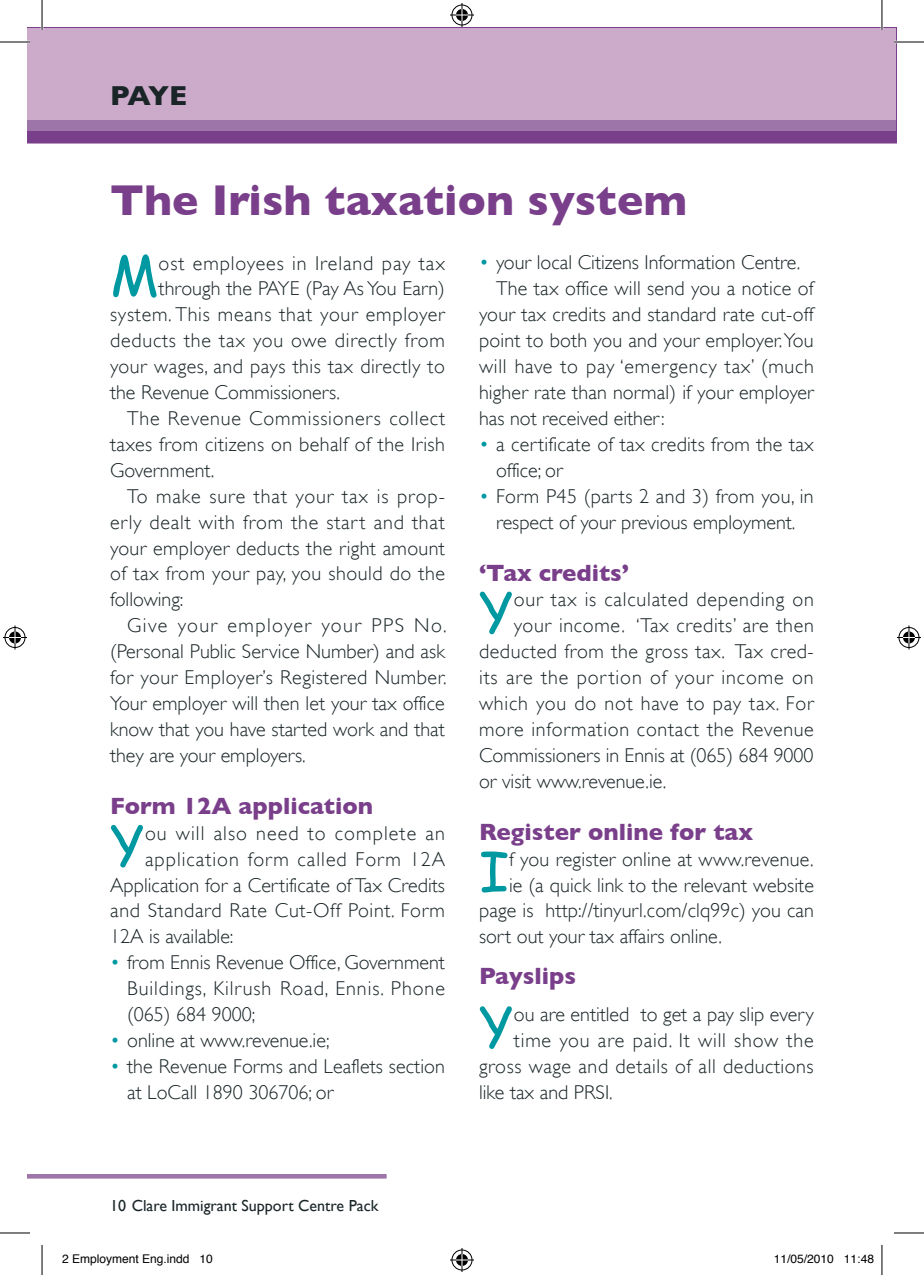
<style>
.page{position:relative;width:924px;height:1275px;background:#fff}
.page>*{position:absolute;margin:0;border:0;box-sizing:border-box;transform-origin:0 0}
.t1{font:54.8px "Comic Sans MS";color:#0098a1}
.t2{font:700 44px "Gill Sans";letter-spacing:.005em;color:#7a3f8a}
.t3{font:700 28px "Gill Sans";color:#1a2528}
.t4{font:700 24px "Gill Sans";color:#7a3f8a}
.t5{font:300 20px/25.8px "Gill Sans";letter-spacing:.015em;color:#1a2528}
.t6{font:300 20px "Gill Sans";letter-spacing:.04em;color:#1a2528}
.t7{font:300 20px "Gill Sans";letter-spacing:.035em;color:#1a2528}
.t8{font:300 20px "Gill Sans";letter-spacing:.045em;color:#1a2528}
.t9{font:300 20px "Gill Sans";letter-spacing:.05em;color:#1a2528}
.t10{font:300 20px "Gill Sans";letter-spacing:.07em;color:#1a2528}
.t11{font:300 20px "Gill Sans";letter-spacing:.055em;color:#1a2528}
.t12{font:16px "Gill Sans";color:#1a2528}
.t13{font:12px "Helvetica";color:#000}
.s1{color:#0098a1}
</style>
<div class="page">
<svg style="left:28px;top:131px;width:867px;height:13px;background:#7e468e"></svg>
<div style="left:28px;top:28px;width:867px;height:103px;background:#9d75a9"></div>
<div style="left:28px;top:28px;width:867px;height:91px;background:#ccaaca"></div>
<hr style="left:28px;top:1174px;width:358px;height:4px;background:#9d75a9">
<hr style="left:0;top:41px;width:30px;height:2px;background:#fff">
<hr style="left:893px;top:41px;width:30px;height:2px;background:#fff">
<hr style="left:41px;top:0;width:2px;height:30px;background:#fff">
<hr style="left:880px;top:0;width:2px;height:30px;background:#fff">
<hr style="left:0;top:42px;width:30px;height:1px;background:#000">
<hr style="left:893px;top:42px;width:30px;height:1px;background:#000">
<hr style="left:0;top:1232px;width:30px;height:1px;background:#000">
<hr style="left:893px;top:1232px;width:30px;height:1px;background:#000">
<hr style="left:42px;top:0;width:1px;height:30px;background:#000">
<hr style="left:42px;top:1245px;width:1px;height:30px;background:#000">
<hr style="left:881px;top:0;width:1px;height:30px;background:#000">
<hr style="left:881px;top:1245px;width:1px;height:30px;background:#000">
<svg style="left:450px;top:3px;width:24px;height:24px"></svg>
<svg style="left:450px;top:1248px;width:24px;height:24px"></svg>
<svg style="left:3px;top:625px;width:24px;height:24px"></svg>
<svg style="left:897px;top:625px;width:23px;height:24px"></svg>
<h3 class="t3" style="left:110px;top:79px;width:79px">PAYE</h3>
<h2 class="t2" style="left:110px;top:174px;width:578px">The Irish taxation system</h2>
<h1 class="t1" style="left:110px;top:235px;width:50px">M</h1>
<p class="t8" style="left:158px;top:251px;width:288px">ost employees in Ireland pay tax</p>
<p class="t5" style="left:158px;top:276px;width:287px">through the PAYE (Pay As You Earn)</p>
<p class="t6" style="left:110px;top:303px;width:336px">system. This means that your employer</p>
<p class="t6" style="left:110px;top:329px;width:336px">deducts the tax you owe directly from</p>
<p class="t5" style="left:110px;top:353px;width:336px">your wages, and pays this tax directly to</p>
<p class="t5" style="left:110px;top:379px;width:231px">the Revenue Commissioners.</p>
<p class="t6" style="left:127px;top:407px;width:319px">The Revenue Commissioners collect</p>
<p class="t5" style="left:110px;top:431px;width:336px">taxes from citizens on behalf of the Irish</p>
<p class="t5" style="left:110px;top:457px;width:105px">Government.</p>
<p class="t8" style="left:127px;top:484px;width:319px">To make sure that your tax is prop-</p>
<p class="t6" style="left:110px;top:510px;width:336px">erly dealt with from the start and that</p>
<p class="t5" style="left:110px;top:535px;width:336px">your employer deducts the right amount</p>
<p class="t5" style="left:110px;top:561px;width:336px">of tax from your pay, you should do the</p>
<p class="t5" style="left:110px;top:587px;width:75px">following:</p>
<p class="t10" style="left:127px;top:614px;width:321px">Give your employer your PPS No.</p>
<p class="t5" style="left:110px;top:638px;width:336px">(Personal Public Service Number) and ask</p>
<p class="t5" style="left:110px;top:664px;width:338px">for your Employer’s Registered Number.</p>
<p class="t5" style="left:110px;top:690px;width:336px">Your employer will then let your tax office</p>
<p class="t5" style="left:110px;top:716px;width:336px">know that you have started work and that</p>
<p class="t5" style="left:110px;top:742px;width:197px">they are your employers.</p>
<p class="t4" style="left:110px;top:791px;width:264px">Form 12A application</p>
<h1 class="t1" style="left:110px;top:805px;width:36px">Y</h1>
<p class="t11" style="left:145px;top:821px;width:301px">ou will also need to complete an</p>
<p class="t9" style="left:145px;top:847px;width:301px">application form called Form 12A</p>
<p class="t5" style="left:110px;top:872px;width:336px">Application for a Certificate of Tax Credits</p>
<p class="t7" style="left:110px;top:899px;width:336px">and Standard Rate Cut-Off Point. Form</p>
<p class="t5" style="left:110px;top:923px;width:125px">12A is available:</p>
<p class="t5" style="left:127px;top:949px;width:319px;text-align:justify;text-indent:-17px"><span class="s1">•</span> from Ennis Revenue Office, Government Buildings, Kilrush Road, Ennis. Phone (065) 684 9000;</p>
<p class="t5" style="left:110px;top:1027px;width:221px"><span class="s1">•</span> online at www.revenue.ie;</p>
<p class="t5" style="left:127px;top:1053px;width:319px;text-indent:-17px"><span class="s1">•</span> the Revenue Forms and Leaflets section at LoCall 1890 306706; or</p>
<p class="t5" style="left:479px;top:250px;width:323px"><span class="s1">•</span> your local Citizens Information Centre.</p>
<p class="t5" style="left:496px;top:276px;width:319px">The tax office will send you a notice of</p>
<p class="t5" style="left:479px;top:302px;width:336px">your tax credits and standard rate cut-off</p>
<p class="t5" style="left:479px;top:327px;width:336px">point to both you and your employer. You</p>
<p class="t7" style="left:479px;top:355px;width:336px">will have to pay ‘emergency tax’ (much</p>
<p class="t5" style="left:479px;top:379px;width:336px">higher rate than normal) if your employer</p>
<p class="t5" style="left:479px;top:405px;width:187px">has not received either:</p>
<p class="t5" style="left:496px;top:431px;width:319px;text-indent:-17px"><span class="s1">•</span> a certificate of tax credits from the tax office; or</p>
<p class="t5" style="left:479px;top:483px;width:336px;text-align:center"><span class="s1">•</span> Form P45 (parts 2 and 3) from you, in respect of your previous employment.</p>
<p class="t4" style="left:479px;top:558px;width:152px">‘Tax credits’</p>
<h1 class="t1" style="left:479px;top:572px;width:36px">Y</h1>
<p class="t6" style="left:513px;top:588px;width:301px">our tax is calculated depending on</p>
<p class="t7" style="left:513px;top:614px;width:301px">your income. ‘Tax credits’ are then</p>
<p class="t5" style="left:479px;top:638px;width:336px">deducted from the gross tax. Tax cred-</p>
<p class="t8" style="left:479px;top:666px;width:336px">its are the portion of your income on</p>
<p class="t6" style="left:479px;top:692px;width:336px">which you do not have to pay tax. For</p>
<p class="t7" style="left:479px;top:718px;width:336px">more information contact the Revenue</p>
<p class="t5" style="left:479px;top:742px;width:336px">Commissioners in Ennis at (065) 684 9000</p>
<p class="t5" style="left:479px;top:768px;width:189px">or visit www.revenue.ie.</p>
<p class="t4" style="left:479px;top:817px;width:275px">Register online for tax</p>
<h1 class="t1" style="left:479px;top:831px;width:31px">I</h1>
<p class="t5" style="left:509px;top:846px;width:306px">f you register online at www.revenue.</p>
<p class="t5" style="left:509px;top:872px;width:306px">ie (a quick link to the relevant website</p>
<p class="t5" style="left:479px;top:898px;width:336px">page is http://tinyurl.com/clq99c) you can</p>
<p class="t5" style="left:479px;top:923px;width:244px">sort out your tax affairs online.</p>
<p class="t4" style="left:479px;top:962px;width:98px">Payslips</p>
<h1 class="t1" style="left:479px;top:986px;width:36px">Y</h1>
<p class="t5" style="left:513px;top:1001px;width:301px">ou are entitled to get a pay slip every</p>
<p class="t6" style="left:513px;top:1029px;width:301px">time you are paid. It will show the</p>
<p class="t5" style="left:479px;top:1053px;width:336px">gross wage and details of all deductions</p>
<p class="t5" style="left:479px;top:1079px;width:135px">like tax and PRSI.</p>
<p class="t12" style="left:110px;top:1196px;width:270px">10 Clare Immigrant Support Centre Pack</p>
<p class="t13" style="left:62px;top:1249px;width:152px">2 Employment Eng.indd 10</p>
<p class="t13" style="left:773px;top:1249px;width:102px">11/05/2010 11:48</p>
</div>
